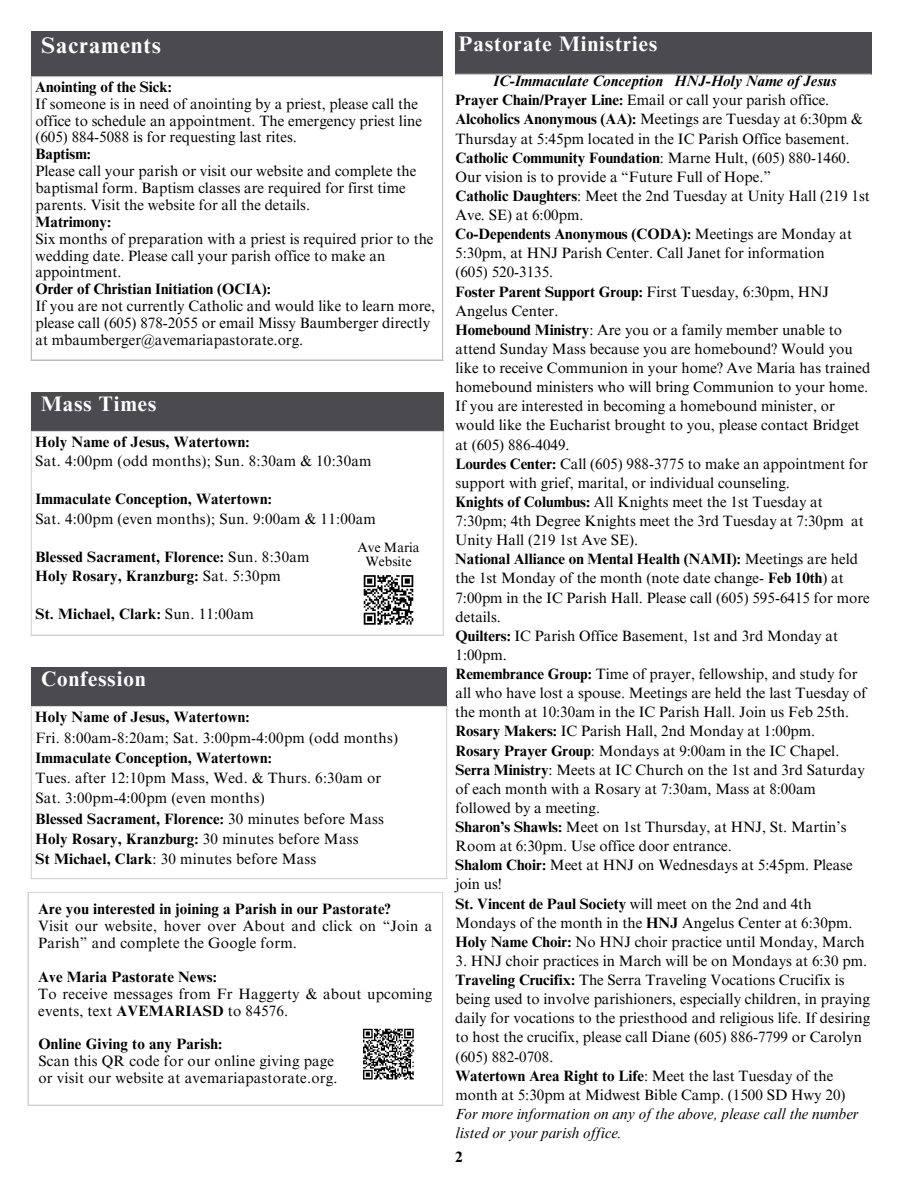
<style>
.page{position:relative;width:918px;height:1188px;background:#fff}
.page>*{position:absolute;margin:0;border:0;box-sizing:border-box;transform-origin:0 0}
.t1{font:700 22.5px "Times NRMT Pro";letter-spacing:.05em;color:#fff}
.t2{font:700 21px "Times NRMT Pro";letter-spacing:.05em;color:#fff}
.t3{font:15px/19px "Times NRMT Pro";color:#000}
.t4{font:700 15px/19px "Times NRMT Pro";letter-spacing:.015em;color:#000}
.t5{font:13.5px/13.5px "Times NRMT Pro";color:#000;text-align:center}
.s1{font-weight:700}
.s2{font-weight:400}
.s3{font-weight:700;font-style:italic}
.s4{font-style:italic}
</style>
<div class="page">
<div style="left:31px;top:32px;width:412px;height:45px;background:#4b4a4e"></div>
<hr style="left:31px;top:77px;width:1px;height:283px;background:#bbb">
<hr style="left:442px;top:77px;width:1px;height:283px;background:#bbb">
<hr style="left:31px;top:76px;width:412px;height:1px;background:#bbb">
<hr style="left:31px;top:360px;width:412px;height:1px;background:#bbb">
<div style="left:31px;top:392px;width:413px;height:40px;background:#4b4a4e"></div>
<hr style="left:31px;top:432px;width:1px;height:203px;background:#d9d9d9">
<hr style="left:443px;top:432px;width:1px;height:203px;background:#d9d9d9">
<hr style="left:31px;top:431px;width:413px;height:1px;background:#d9d9d9">
<hr style="left:31px;top:635px;width:413px;height:1px;background:#d9d9d9">
<div style="left:31px;top:667px;width:416px;height:40px;background:#4b4a4e"></div>
<hr style="left:31px;top:707px;width:1px;height:171px;background:#d9d9d9">
<hr style="left:446px;top:707px;width:1px;height:171px;background:#d9d9d9">
<hr style="left:31px;top:706px;width:416px;height:1px;background:#d9d9d9">
<hr style="left:31px;top:878px;width:416px;height:1px;background:#d9d9d9">
<hr style="left:27px;top:893px;width:2px;height:212px;background:#d9d9d9">
<hr style="left:442px;top:893px;width:1px;height:212px;background:#d9d9d9">
<hr style="left:27px;top:892px;width:416px;height:1px;background:#d9d9d9">
<hr style="left:27px;top:1105px;width:416px;height:1px;background:#d9d9d9">
<svg style="left:363px;top:1028px;width:51px;height:52px"></svg>
<svg style="left:363px;top:575px;width:51px;height:50px"></svg>
<div style="left:455px;top:32px;width:417px;height:43px;background:#4b4a4e"></div>
<hr style="left:455px;top:74px;width:417px;height:1px;background:#d9d9d9">
<p class="t1" style="left:41px;top:31px;width:121px">Sacraments</p>
<p class="t3" style="left:35px;top:79px;width:402px;line-height:16.8px"><span class="s1">Anointing of the Sick:<br></span>If someone is in need of anointing by a priest, please call the office to schedule an appointment. The emergency priest line (605) 884-5088 is for requesting last rites.<br><span class="s1">Baptism:<br></span>Please call your parish or visit our website and complete the baptismal form. Baptism classes are required for first time parents. Visit the website for all the details.<br><span class="s1">Matrimony:<br></span>Six months of preparation with a priest is required prior to the wedding date. Please call your parish office to make an appointment.<br><span class="s1">Order of Christian Initiation (OCIA):<br></span>If you are not currently Catholic and would like to learn more, please call (605) 878-2055 or email Missy Baumberger directly at mbaumberger@avemariapastorate.org.</p>
<p class="t2" style="left:41px;top:391px;width:117px">Mass Times</p>
<p class="t3" style="left:35px;top:433px;width:338px"><span class="s1">Holy Name of Jesus, Watertown:<br></span>Sat. 4:00pm (odd months); Sun. 8:30am &amp; 10:30am</p>
<p class="t3" style="left:35px;top:491px;width:342px"><span class="s1">Immaculate Conception, Watertown:<br></span>Sat. 4:00pm (even months); Sun. 9:00am &amp; 11:00am</p>
<p class="t4" style="left:35px;top:547px;width:276px">Blessed Sacrament, Florence: <span class="s2">Sun. 8:30am<br></span>Holy Rosary, Kranzburg: <span class="s2">Sat. 5:30pm</span></p>
<p class="t4" style="left:35px;top:605px;width:220px">St. Michael, Clark: <span class="s2">Sun. 11:00am</span></p>
<p class="t5" style="left:358px;top:542px;width:64px">Ave Maria<br>Website</p>
<p class="t2" style="left:41px;top:666px;width:106px">Confession</p>
<p class="t3" style="left:35px;top:708px;width:364px;line-height:20.2px"><span class="s1">Holy Name of Jesus, Watertown:<br></span>Fri. 8:00am-8:20am; Sat. 3:00pm-4:00pm (odd months)<br><span class="s1">Immaculate Conception, Watertown:<br></span>Tues. after 12:10pm Mass, Wed. &amp; Thurs. 6:30am or Sat. 3:00pm-4:00pm (even months)<br><span class="s1">Blessed Sacrament, Florence:</span> 30 minutes before Mass <span class="s1">Holy Rosary, Kranzburg:</span> 30 minutes before Mass<br><span class="s1">St Michael, Clark</span>: 30 minutes before Mass</p>
<p class="t3" style="left:38px;top:902px;width:396px;line-height:16.8px"><span class="s1">Are you interested in joining a Parish in our Pastorate?<br></span>Visit our website, hover over About and click on “Join a<br>Parish” and complete the Google form.</p>
<p class="t3" style="left:38px;top:969px;width:396px;line-height:16.8px"><span class="s1">Ave Maria Pastorate News:<br></span>To receive messages from Fr Haggerty &amp; about upcoming events, text <span class="s1">AVEMARIASD</span> to 84576.</p>
<p class="t3" style="left:38px;top:1037px;width:301px;line-height:16.8px"><span class="s1">Online Giving to any Parish:<br></span>Scan this QR code for our online giving page or visit our website at avemariapastorate.org.</p>
<p class="t2" style="left:459px;top:31px;width:200px">Pastorate Ministries</p>
<p class="t3" style="left:455px;top:72px;width:417px;text-indent:38px"><span class="s3">IC-Immaculate Conception HNJ-Holy Name of Jesus </span><span class="s1">Prayer Chain/Prayer Line:</span> Email or call your parish office.<br><span class="s1">Alcoholics Anonymous (AA):</span> Meetings are Tuesday at 6:30pm &amp; Thursday at 5:45pm located in the IC Parish Office basement.<br><span class="s1">Catholic Community Foundation</span>: Marne Hult, (605) 880-1460.<br>Our vision is to provide a “Future Full of Hope.”<br><span class="s1">Catholic Daughters</span>: Meet the 2nd Tuesday at Unity Hall (219 1st Ave. SE) at 6:00pm.<br><span class="s1">Co-Dependents Anonymous (CODA):</span> Meetings are Monday at 5:30pm, at HNJ Parish Center. Call Janet for information<br>(605) 520-3135.<br><span class="s1">Foster Parent Support Group:</span> First Tuesday, 6:30pm, HNJ Angelus Center.<br><span class="s1">Homebound Ministry</span>: Are you or a family member unable to attend Sunday Mass because you are homebound? Would you like to receive Communion in your home? Ave Maria has trained homebound ministers who will bring Communion to your home.<br>If you are interested in becoming a homebound minister, or would like the Eucharist brought to you, please contact Bridget at (605) 886-4049.<br><span class="s1">Lourdes Center:</span> Call (605) 988-3775 to make an appointment for support with grief, marital, or individual counseling.<br><span class="s1">Knights of Columbus:</span> All Knights meet the 1st Tuesday at 7:30pm; 4th Degree Knights meet the 3rd Tuesday at 7:30pm at Unity Hall (219 1st Ave SE).<br><span class="s1">National Alliance on Mental Health (NAMI):</span> Meetings are held the 1st Monday of the month (note date change- <span class="s1">Feb 10th</span>) at 7:00pm in the IC Parish Hall. Please call (605) 595-6415 for more details.<br><span class="s1">Quilters:</span> IC Parish Office Basement, 1st and 3rd Monday at 1:00pm.<br><span class="s1">Remembrance Group:</span> Time of prayer, fellowship, and study for all who have lost a spouse. Meetings are held the last Tuesday of the month at 10:30am in the IC Parish Hall. Join us Feb 25th.<br><span class="s1">Rosary Makers:</span> IC Parish Hall, 2nd Monday at 1:00pm.<br><span class="s1">Rosary Prayer Group</span>: Mondays at 9:00am in the IC Chapel.<br><span class="s1">Serra Ministry</span>: Meets at IC Church on the 1st and 3rd Saturday of each month with a Rosary at 7:30am, Mass at 8:00am followed by a meeting.<br><span class="s1">Sharon’s Shawls:</span> Meet on 1st Thursday, at HNJ, St. Martin’s Room at 6:30pm. Use office door entrance.<br><span class="s1">Shalom Choir:</span> Meet at HNJ on Wednesdays at 5:45pm. Please join us!<br><span class="s1">St. Vincent de Paul Society</span> will meet on the 2nd and 4th Mondays of the month in the <span class="s1">HNJ</span> Angelus Center at 6:30pm.<br><span class="s1">Holy Name Choir:</span> No HNJ choir practice until Monday, March</p>
<p class="t3" style="left:455px;top:952px;width:417px">3. HNJ choir practices in March will be on Mondays at 6:30 pm.<br><span class="s1">Traveling Crucifix:</span> The Serra Traveling Vocations Crucifix is being used to involve parishioners, especially children, in praying daily for vocations to the priesthood and religious life. If desiring to host the crucifix, please call Diane (605) 886-7799 or Carolyn (605) 882-0708.<br><span class="s1">Watertown Area Right to Life</span>: Meet the last Tuesday of the month at 5:30pm at Midwest Bible Camp. (1500 SD Hwy 20)<br><span class="s4">For more information on any of the above, please call the number listed or your parish office.</span></p>
<p class="t4" style="left:455px;top:1148px;width:9px">2</p>
</div>
